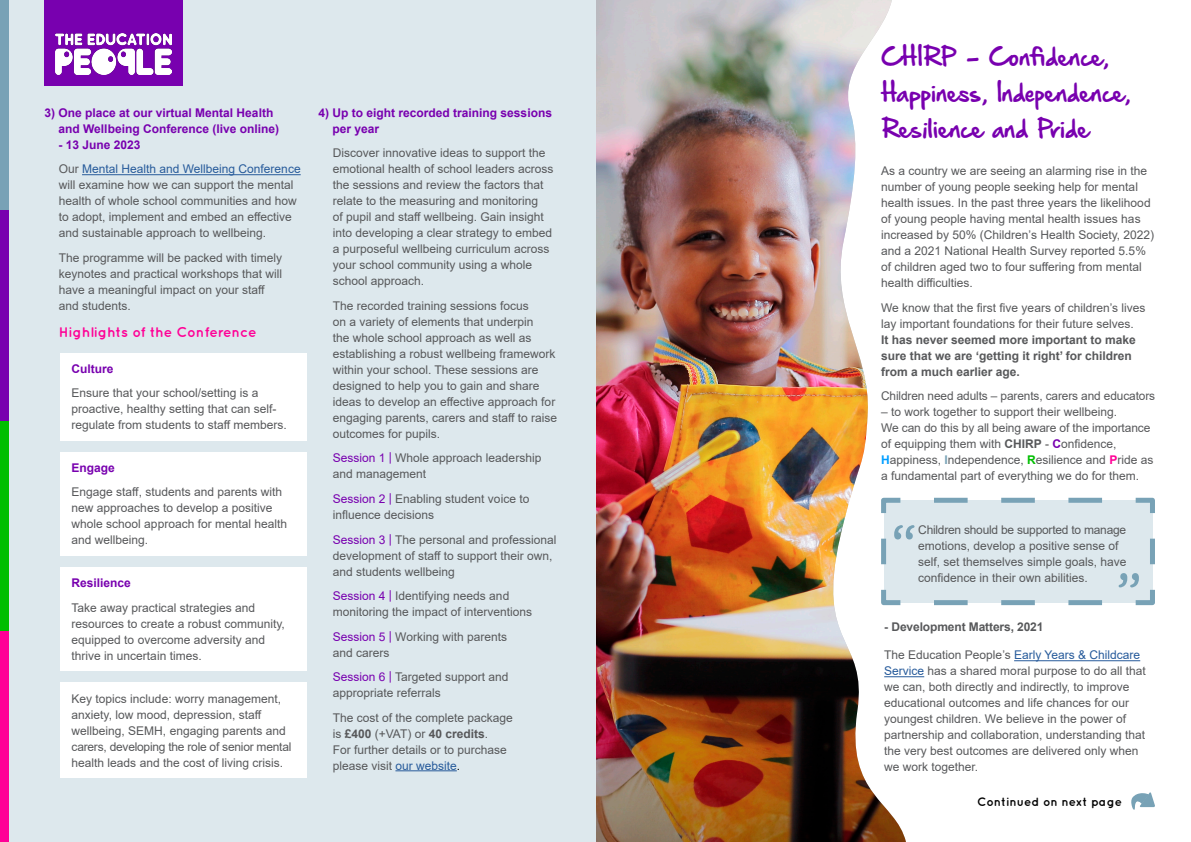
<style>
.page{position:relative;width:1191px;height:842px;background:#fff}
.page>*{position:absolute;margin:0;border:0;box-sizing:border-box;transform-origin:0 0}
.t1{font:700 50px "Quicksand";color:#78a2b6}
.t2{font:30px/36px "Hand Of Sean Pro";color:#7800af}
.Body{font:700 14px "Quicksand";color:#ff0096}
.Body-2{font:12px/16px "Arial";color:#57585a}
.Body-3{font:700 12px/16px "Arial";color:#57585a}
.Body_Bullets_-_Multi{font:12px/16px "Arial";color:#57585a}
.Body-4{font:700 12px/16px "Arial";color:#7800af}
.Body_Bullets_-_Multi-2{font:700 12px "Arial";letter-spacing:-.01em;color:#57585a}
.Body_Bullets_-_Multi-3{font:700 12px "Arial";color:#7800af}
.t3{font:700 12px "Quicksand";color:#000}
.s1{color:#275b9b}
.s2{color:#7800af}
.s3{font-weight:700}
.s4{color:#000}
.s5{font-weight:400}
.s6{font-weight:700;color:#7800af}
.s7{font-weight:700;color:#009eff}
.s8{font-weight:700;color:#78a2b6}
.s9{font-weight:700;color:#00be00}
.s10{font-weight:700;color:#ff0096}
</style>
<div class="page">
<img style="left:595px;top:0;width:311px;height:842px">
<div style="left:0;top:0;width:595px;height:842px;background:#dde8ed"></div>
<div style="left:0;top:0;width:9px;height:210px;background:#78a2b6"></div>
<div style="left:0;top:210px;width:9px;height:211px;background:#7800af"></div>
<div style="left:0;top:421px;width:9px;height:210px;background:#00be00"></div>
<div style="left:0;top:631px;width:9px;height:211px;background:#ff0096"></div>
<div style="left:45px;top:0;width:138px;height:86px;background:#7800af"></div>
<img style="left:56px;top:34px;width:115px;height:40px">
<hr style="left:1014px;top:660px;width:126px;height:1px;background:#275b9b">
<hr style="left:884px;top:676px;width:40px;height:1px;background:#275b9b">
<hr style="left:82px;top:174px;width:219px;height:1px;background:#275b9b">
<hr style="left:395px;top:770px;width:62px;height:1px;background:#275b9b">
<div style="left:60px;top:353px;width:247px;height:88px;background:#fff"></div>
<div style="left:60px;top:452px;width:247px;height:104px;background:#fff"></div>
<div style="left:60px;top:567px;width:247px;height:104px;background:#fff"></div>
<div style="left:60px;top:682px;width:247px;height:96px;background:#fff"></div>
<svg style="left:878px;top:495px;width:277px;height:113px;background:#d9e5eb"></svg>
<svg style="left:1131px;top:792px;width:24px;height:18px"></svg>
<p class="Body-4" style="left:59px;top:105px;width:222px;text-indent:-14px">3) One place at our virtual Mental Health and Wellbeing Conference (live online)</p>
<p class="Body-4" style="left:59px;top:137px;width:84px">- 13 June 2023</p>
<p class="Body-2" style="left:59px;top:161px;width:243px">Our <span class="s1">Mental Health and Wellbeing Conference </span>will examine how we can support the mental health of whole school communities and how to adopt, implement and embed an effective and sustainable approach to wellbeing.</p>
<p class="Body-2" style="left:59px;top:250px;width:225px">The programme will be packed with timely keynotes and practical workshops that will have a meaningful impact on your staff and students.</p>
<p class="Body" style="left:59px;top:324px;width:199px">Highlights of the Conference</p>
<p class="Body_Bullets_-_Multi-3" style="left:72px;top:360px;width:43px">Culture</p>
<p class="Body-2" style="left:72px;top:385px;width:217px">Ensure that your school/setting is a proactive, healthy setting that can self&shy;regulate from students to staff members.</p>
<p class="Body_Bullets_-_Multi-3" style="left:72px;top:459px;width:45px">Engage</p>
<p class="Body-2" style="left:72px;top:484px;width:217px">Engage staff, students and parents with new approaches to develop a positive whole school approach for mental health and wellbeing.</p>
<p class="Body_Bullets_-_Multi-3" style="left:72px;top:575px;width:61px">Resilience</p>
<p class="Body-2" style="left:72px;top:599px;width:215px">Take away practical strategies and resources to create a robust community, equipped to overcome adversity and thrive in uncertain times.</p>
<p class="Body-2" style="left:72px;top:690px;width:221px">Key topics include: worry management, anxiety, low mood, depression, staff wellbeing, SEMH, engaging parents and carers, developing the role of senior mental health leads and the cost of living crisis.</p>
<p class="Body-4" style="left:332px;top:105px;width:221px;text-indent:-14px">4) Up to eight recorded training sessions per year</p>
<p class="Body-2" style="left:333px;top:145px;width:222px">Discover innovative ideas to support the emotional health of school leaders across the sessions and review the factors that relate to the measuring and monitoring<br>of pupil and staff wellbeing. Gain insight into developing a clear strategy to embed a purposeful wellbeing curriculum across your school community using a whole school approach.</p>
<p class="Body-2" style="left:333px;top:298px;width:226px">The recorded training sessions focus<br>on a variety of elements that underpin<br>the whole school approach as well as establishing a robust wellbeing framework within your school. These sessions are designed to help you to gain and share ideas to develop an effective approach for engaging parents, carers and staff to raise outcomes for pupils.</p>
<p class="Body-2" style="left:333px;top:450px;width:210px"><span class="s2">Session 1 |</span> Whole approach leadership and management</p>
<p class="Body-2" style="left:333px;top:491px;width:198px"><span class="s2">Session 2 |</span> Enabling student voice to influence decisions</p>
<p class="Body-2" style="left:333px;top:531px;width:225px"><span class="s2">Session 3 |</span> The personal and professional development of staff to support their own, and students wellbeing</p>
<p class="Body-2" style="left:333px;top:588px;width:201px"><span class="s2">Session 4 |</span> Identifying needs and monitoring the impact of interventions</p>
<p class="Body-2" style="left:333px;top:628px;width:176px"><span class="s2">Session 5 |</span> Working with parents and carers</p>
<p class="Body-2" style="left:333px;top:669px;width:177px"><span class="s2">Session 6 |</span> Targeted support and appropriate referrals</p>
<p class="Body-2" style="left:333px;top:709px;width:182px">The cost of the complete package is <span class="s3">£400</span> (+VAT) or <span class="s3">40 credits</span>.<br>For further details or to purchase please visit <span class="s1">our website</span><span class="s4">.</span></p>
<p class="t2" style="left:881px;top:38px;width:251px">CHIRP - Confidence,<br>Happiness, Independence,<br>Resilience and Pride</p>
<p class="Body-2" style="left:881px;top:163px;width:275px">As a country we are seeing an alarming rise in the number of young people seeking help for mental health issues. In the past three years the likelihood of young people having mental health issues has increased by 50% (Children’s Health Society, 2022) and a 2021 National Health Survey reported 5.5% of children aged two to four suffering from mental health difficulties.</p>
<p class="Body-3" style="left:881px;top:300px;width:266px"><span class="s5">We know that the first five years of children’s lives lay important foundations for their future selves.<br></span>It has never seemed more important to make sure that we are ‘getting it right’ for children from a much earlier age.</p>
<p class="Body-2" style="left:881px;top:388px;width:275px">Children need adults – parents, carers and educators</p>
<p class="Body-2" style="left:881px;top:404px;width:274px">– to work together to support their wellbeing.<br>We can do this by all being aware of the importance of equipping them with <span class="s3">CHIRP</span> - <span class="s6">C</span>onfidence, <span class="s7">H</span>appiness, <span class="s8">I</span>ndependence, <span class="s9">R</span>esilience and <span class="s10">P</span>ride as a fundamental part of everything we do for them.</p>
<p class="t1" style="left:890px;top:513px;width:22px">“</p>
<p class="Body_Bullets_-_Multi" style="left:918px;top:522px;width:210px">Children should be supported to manage emotions, develop a positive sense of self, set themselves simple goals, have confidence in their own abilities.</p>
<p class="t1" style="left:1115px;top:561px;width:22px">”</p>
<p class="Body_Bullets_-_Multi-2" style="left:884px;top:618px;width:161px">- Development Matters, 2021</p>
<p class="Body-2" style="left:884px;top:647px;width:263px">The Education People’s <span class="s1">Early Years &amp; Childcare Service</span> has a shared moral purpose to do all that we can, both directly and indirectly, to improve educational outcomes and life chances for our youngest children. We believe in the power of partnership and collaboration, understanding that the very best outcomes are delivered only when we work together.</p>
<p class="t3" style="left:977px;top:795px;width:146px">Continued on next page</p>
</div>
